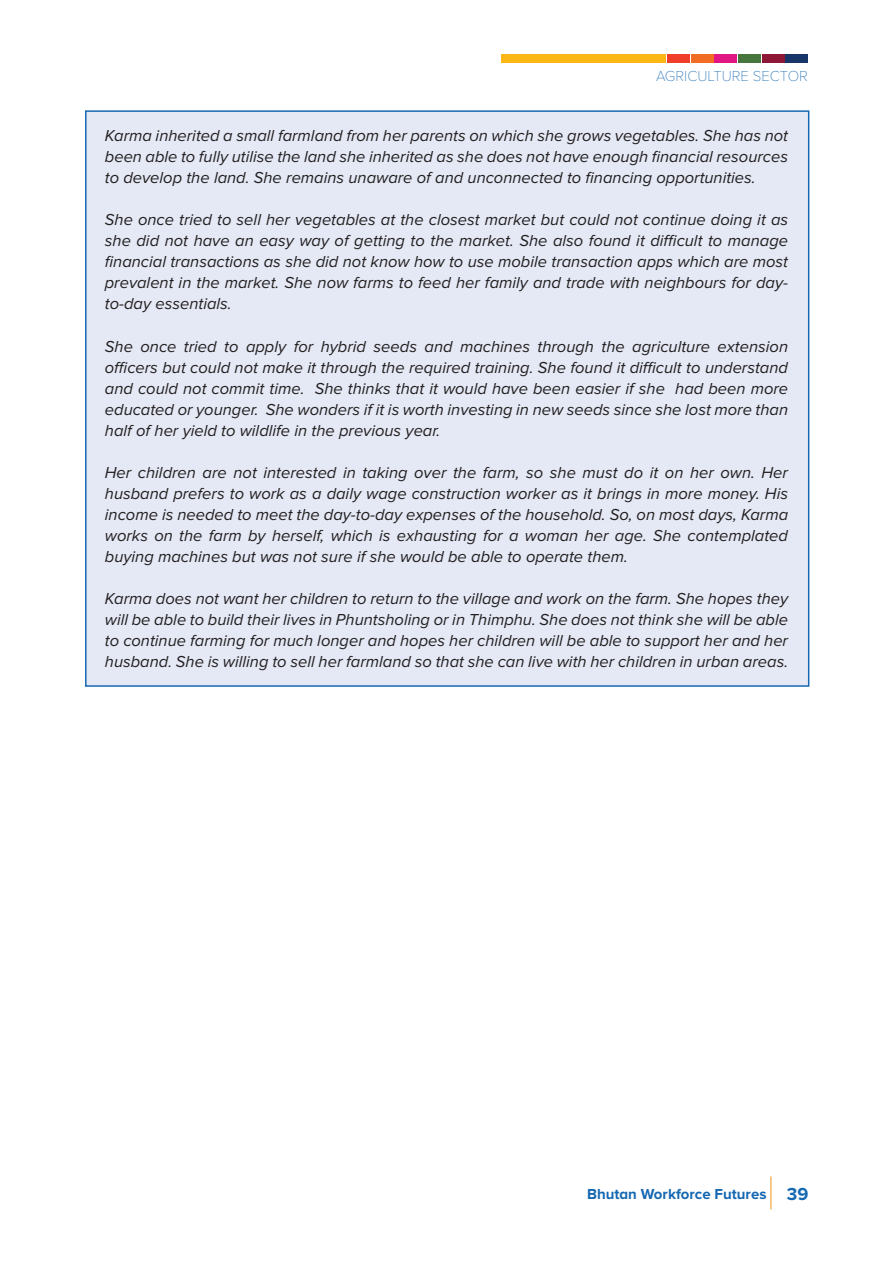
<style>
.page{position:relative;width:893px;height:1263px;background:#fff}
.page>*{position:absolute;margin:0;border:0;box-sizing:border-box;transform-origin:0 0}
.t1{font:italic 16.5px/21px "Proxima Nova";color:#231f20;text-align:justify}
.t2{font:700 15px "Proxima Nova A";color:#1568b2}
.t3{font:100 15px "Proxima Nova T";color:#1568b2}
.s1{font-size:18px}
</style>
<div class="page">
<hr style="left:770px;top:1176px;width:1px;height:33px;background:#ec951a">
<div style="left:85px;top:110px;width:724px;height:577px;background:#e4e9f5;border:2px solid #1568b2"></div>
<div style="left:501px;top:54px;width:165px;height:9px;background:#fcb615"></div>
<div style="left:667px;top:54px;width:23px;height:9px;background:#ef3e2a"></div>
<div style="left:762px;top:54px;width:22px;height:9px;background:#8e1737"></div>
<div style="left:691px;top:54px;width:22px;height:9px;background:#f36c24"></div>
<div style="left:715px;top:54px;width:22px;height:9px;background:#e11584"></div>
<div style="left:738px;top:54px;width:23px;height:9px;background:#46763b"></div>
<div style="left:786px;top:54px;width:22px;height:9px;background:#183567"></div>
<p class="t3" style="left:656px;top:67px;width:153px">AGRICULTURE SECTOR</p>
<p class="t1" style="left:105px;top:126px;width:685px">Karma inherited a small farmland from her parents on which she grows vegetables. She has not been able to fully utilise the land she inherited as she does not have enough financial resources to develop the land. She remains unaware of and unconnected to financing opportunities.</p>
<p class="t1" style="left:105px;top:210px;width:685px">She once tried to sell her vegetables at the closest market but could not continue doing it as she did not have an easy way of getting to the market. She also found it difficult to manage financial transactions as she did not know how to use mobile transaction apps which are most prevalent in the market. She now farms to feed her family and trade with neighbours for day&shy;to-day essentials.</p>
<p class="t1" style="left:105px;top:336px;width:685px">She once tried to apply for hybrid seeds and machines through the agriculture extension officers but could not make it through the required training. She found it difficult to understand and could not commit time. She thinks that it would have been easier if she had been more educated or younger. She wonders if it is worth investing in new seeds since she lost more than half of her yield to wildlife in the previous year.</p>
<p class="t1" style="left:105px;top:463px;width:685px">Her children are not interested in taking over the farm, so she must do it on her own. Her husband prefers to work as a daily wage construction worker as it brings in more money. His income is needed to meet the day-to-day expenses of the household. So, on most days, Karma works on the farm by herself, which is exhausting for a woman her age. She contemplated buying machines but was not sure if she would be able to operate them.</p>
<p class="t1" style="left:105px;top:589px;width:685px">Karma does not want her children to return to the village and work on the farm. She hopes they will be able to build their lives in Phuntsholing or in Thimphu. She does not think she will be able to continue farming for much longer and hopes her children will be able to support her and her husband. She is willing to sell her farmland so that she can live with her children in urban areas.</p>
<p class="t2" style="left:587px;top:1185px;width:223px">Bhutan Workforce Futures <span class="s1">39</span></p>
</div>
